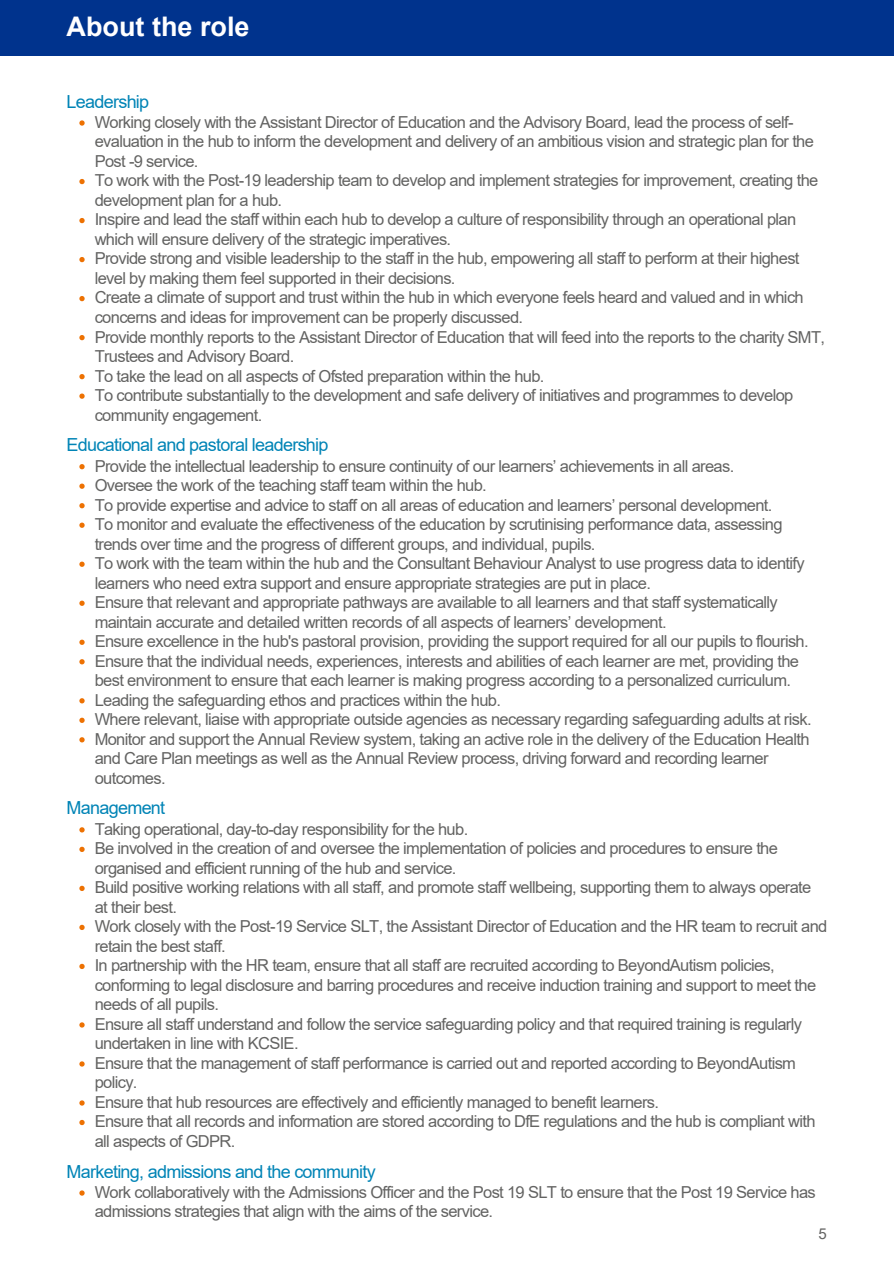
<style>
.page{position:relative;width:894px;height:1264px;background:#fff}
.page>*{position:absolute;margin:0;border:0;box-sizing:border-box;transform-origin:0 0}
.t1{font:700 27px "Arial";color:#fff}
.t2{font:18px "Arial";letter-spacing:-.04em;color:#0084b6}
.t3{font:16.5px/19.5px "Arial";letter-spacing:-.04em;color:#636362}
.t4{font:15px "Arial";color:#636362}
</style>
<div class="page">
<div style="left:0;top:0;width:893px;height:56px;background:#00338d"></div>
<svg style="left:79px;top:120px;width:6px;height:6px"></svg>
<svg style="left:79px;top:179px;width:6px;height:5px"></svg>
<svg style="left:79px;top:218px;width:6px;height:5px"></svg>
<svg style="left:79px;top:257px;width:6px;height:5px"></svg>
<svg style="left:79px;top:296px;width:6px;height:5px"></svg>
<svg style="left:79px;top:335px;width:6px;height:5px"></svg>
<svg style="left:79px;top:374px;width:6px;height:5px"></svg>
<svg style="left:79px;top:393px;width:6px;height:6px"></svg>
<svg style="left:79px;top:464px;width:6px;height:5px"></svg>
<svg style="left:79px;top:483px;width:6px;height:6px"></svg>
<svg style="left:79px;top:503px;width:6px;height:5px"></svg>
<svg style="left:79px;top:522px;width:6px;height:6px"></svg>
<svg style="left:79px;top:561px;width:6px;height:6px"></svg>
<svg style="left:79px;top:600px;width:6px;height:6px"></svg>
<svg style="left:79px;top:639px;width:6px;height:6px"></svg>
<svg style="left:79px;top:659px;width:6px;height:5px"></svg>
<svg style="left:79px;top:698px;width:6px;height:5px"></svg>
<svg style="left:79px;top:717px;width:6px;height:6px"></svg>
<svg style="left:79px;top:737px;width:6px;height:5px"></svg>
<svg style="left:79px;top:827px;width:6px;height:5px"></svg>
<svg style="left:79px;top:846px;width:6px;height:6px"></svg>
<svg style="left:79px;top:885px;width:6px;height:6px"></svg>
<svg style="left:79px;top:924px;width:6px;height:6px"></svg>
<svg style="left:79px;top:963px;width:6px;height:6px"></svg>
<svg style="left:79px;top:1022px;width:6px;height:5px"></svg>
<svg style="left:79px;top:1061px;width:6px;height:5px"></svg>
<svg style="left:79px;top:1100px;width:6px;height:5px"></svg>
<svg style="left:79px;top:1119px;width:6px;height:6px"></svg>
<svg style="left:79px;top:1190px;width:6px;height:5px"></svg>
<h1 class="t1" style="left:67px;top:12px;width:184px">About the role</h1>
<p class="t2" style="left:67px;top:91px;width:84px">Leadership</p>
<p class="t3" style="left:95px;top:112px;width:731px">Working closely with the Assistant Director of Education and the Advisory Board, lead the process of self&shy;evaluation in the hub to inform the development and delivery of an ambitious vision and strategic plan for the Post -9 service.<br>To work with the Post-19 leadership team to develop and implement strategies for improvement, creating the development plan for a hub.<br>Inspire and lead the staff within each hub to develop a culture of responsibility through an operational plan which will ensure delivery of the strategic imperatives.<br>Provide strong and visible leadership to the staff in the hub, empowering all staff to perform at their highest level by making them feel supported in their decisions.<br>Create a climate of support and trust within the hub in which everyone feels heard and valued and in which concerns and ideas for improvement can be properly discussed.<br>Provide monthly reports to the Assistant Director of Education that will feed into the reports to the charity SMT, Trustees and Advisory Board.<br>To take the lead on all aspects of Ofsted preparation within the hub.<br>To contribute substantially to the development and safe delivery of initiatives and programmes to develop community engagement.</p>
<p class="t2" style="left:67px;top:435px;width:263px">Educational and pastoral leadership</p>
<p class="t3" style="left:95px;top:456px;width:718px">Provide the intellectual leadership to ensure continuity of our learners’ achievements in all areas.<br>Oversee the work of the teaching staff team within the hub.<br>To provide expertise and advice to staff on all areas of education and learners’ personal development.<br>To monitor and evaluate the effectiveness of the education by scrutinising performance data, assessing trends over time and the progress of different groups, and individual, pupils.<br>To work with the team within the hub and the Consultant Behaviour Analyst to use progress data to identify learners who need extra support and ensure appropriate strategies are put in place.<br>Ensure that relevant and appropriate pathways are available to all learners and that staff systematically maintain accurate and detailed written records of all aspects of learners’ development.<br>Ensure excellence in the hub's pastoral provision, providing the support required for all our pupils to flourish.<br>Ensure that the individual needs, experiences, interests and abilities of each learner are met, providing the best environment to ensure that each learner is making progress according to a personalized curriculum.<br>Leading the safeguarding ethos and practices within the hub.<br>Where relevant, liaise with appropriate outside agencies as necessary regarding safeguarding adults at risk.<br>Monitor and support the Annual Review system, taking an active role in the delivery of the Education Health and Care Plan meetings as well as the Annual Review process, driving forward and recording learner outcomes.</p>
<p class="t2" style="left:67px;top:798px;width:100px">Management</p>
<p class="t3" style="left:95px;top:819px;width:734px">Taking operational, day-to-day responsibility for the hub.<br>Be involved in the creation of and oversee the implementation of policies and procedures to ensure the organised and efficient running of the hub and service.<br>Build positive working relations with all staff, and promote staff wellbeing, supporting them to always operate at their best.<br>Work closely with the Post-19 Service SLT, the Assistant Director of Education and the HR team to recruit and retain the best staff.<br>In partnership with the HR team, ensure that all staff are recruited according to BeyondAutism policies, conforming to legal disclosure and barring procedures and receive induction training and support to meet the needs of all pupils.<br>Ensure all staff understand and follow the service safeguarding policy and that required training is regularly undertaken in line with KCSIE.<br>Ensure that the management of staff performance is carried out and reported according to BeyondAutism policy.<br>Ensure that hub resources are effectively and efficiently managed to benefit learners.<br>Ensure that all records and information are stored according to DfE regulations and the hub is compliant with all aspects of GDPR.</p>
<p class="t2" style="left:67px;top:1161px;width:310px">Marketing, admissions and the community</p>
<p class="t3" style="left:95px;top:1182px;width:722px">Work collaboratively with the Admissions Officer and the Post 19 SLT to ensure that the Post 19 Service has admissions strategies that align with the aims of the service.</p>
<p class="t4" style="left:818px;top:1225px;width:10px">5</p>
</div>
